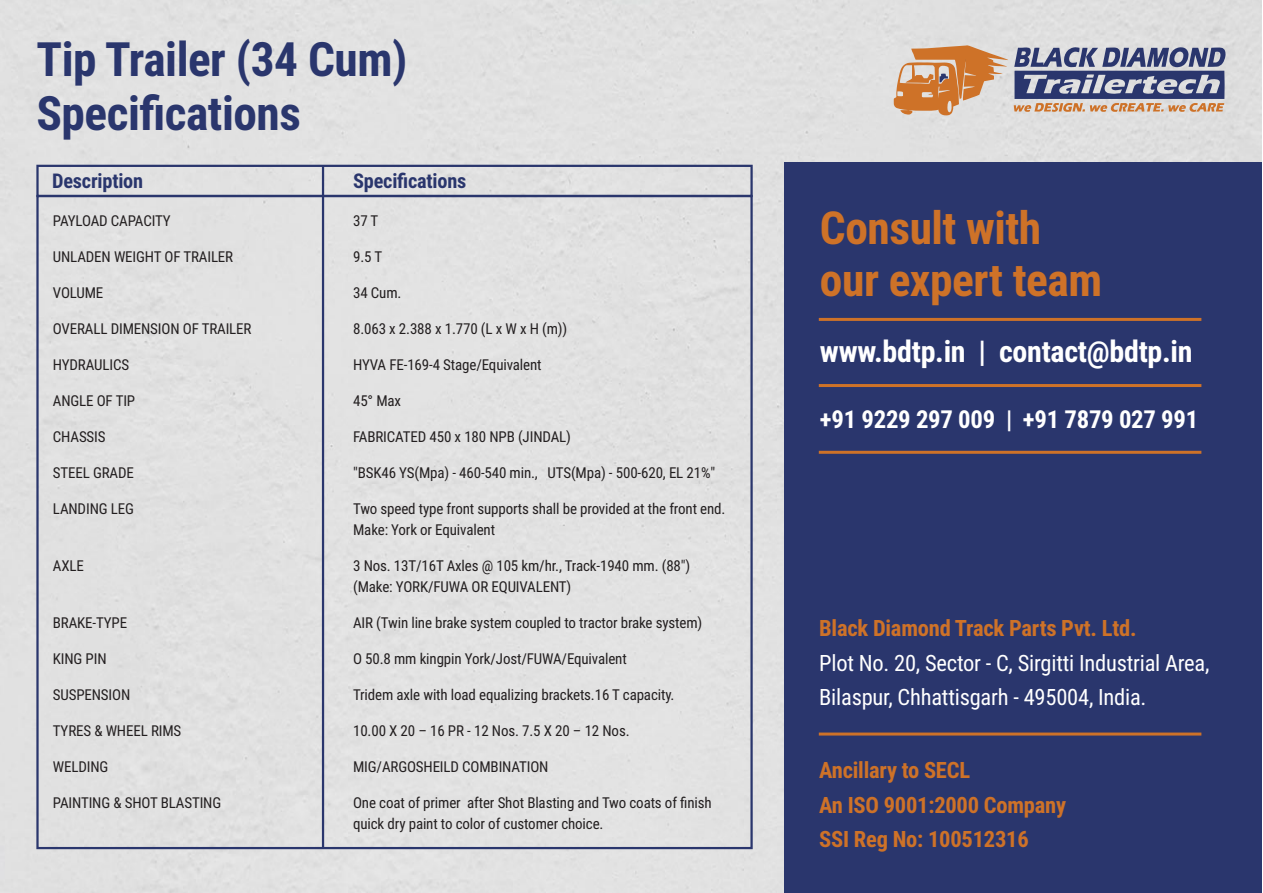
<style>
.page{position:relative;width:1263px;height:893px;background:#fff}
.page>*{position:absolute;margin:0;border:0;box-sizing:border-box;transform-origin:0 0}
.t1{font:700 47.4px/54.2px "Roboto Condensed";letter-spacing:-.01em;color:#2a366d}
.t2{font:700 45.45px/51.9px "Roboto Condensed";letter-spacing:-.01em;color:#ce7228}
.t3{font:700 30px "Roboto Condensed";letter-spacing:-.01em;color:#fff}
.t4{font:700 24.75px "Roboto Condensed";letter-spacing:-.01em;color:#fff}
.t5{font:700 22.5px/34.5px "Roboto Condensed";letter-spacing:-.01em;color:#ce7228}
.t6{font:22.5px/34.5px "Roboto Condensed";letter-spacing:-.01em;color:#fff}
.t7{font:700 20.25px "Roboto Condensed";letter-spacing:-.01em;color:#2a366d}
.t8{font:15px/21px "Roboto Condensed";letter-spacing:-.01em;color:#231f20}
</style>
<div class="page">
<div style="left:0;top:0;width:1262px;height:893px;background:#e1e1e1"></div>
<div style="left:36px;top:165px;width:717px;height:32px;border:2px solid #2a366d"></div>
<div style="left:784px;top:163px;width:478px;height:730px;background:#2a366d"></div>
<svg style="left:1014px;top:47px;width:212px;height:65px;background:#88889d"></svg>
<svg style="left:894px;top:45px;width:114px;height:70px;background:#d5a37c"></svg>
<hr style="left:322px;top:166px;width:2px;height:682px;background:#2a366d">
<hr style="left:819px;top:318px;width:382px;height:3px;background:#ce7228">
<hr style="left:819px;top:384px;width:382px;height:3px;background:#ce7228">
<hr style="left:819px;top:451px;width:382px;height:3px;background:#ce7228">
<hr style="left:819px;top:732px;width:382px;height:3px;background:#ce7228">
<h1 class="t1" style="left:36px;top:33px;width:372px">Tip Trailer (34 Cum)<br>Specifications</h1>
<h3 class="t7" style="left:52px;top:169px;width:92px">Description</h3>
<h3 class="t7" style="left:353px;top:169px;width:115px">Specifications</h3>
<p class="t8" style="left:53px;top:210px;width:119px">PAYLOAD CAPACITY</p>
<p class="t8" style="left:53px;top:246px;width:182px">UNLADEN WEIGHT OF TRAILER</p>
<p class="t8" style="left:53px;top:282px;width:52px">VOLUME</p>
<p class="t8" style="left:53px;top:318px;width:200px">OVERALL DIMENSION OF TRAILER</p>
<p class="t8" style="left:53px;top:354px;width:78px">HYDRAULICS</p>
<p class="t8" style="left:53px;top:390px;width:84px">ANGLE OF TIP</p>
<p class="t8" style="left:53px;top:426px;width:54px">CHASSIS</p>
<p class="t8" style="left:53px;top:462px;width:83px">STEEL GRADE</p>
<p class="t8" style="left:53px;top:498px;width:83px">LANDING LEG</p>
<p class="t8" style="left:53px;top:555px;width:33px">AXLE</p>
<p class="t8" style="left:53px;top:612px;width:76px">BRAKE-TYPE</p>
<p class="t8" style="left:53px;top:648px;width:55px">KING PIN</p>
<p class="t8" style="left:53px;top:684px;width:79px">SUSPENSION</p>
<p class="t8" style="left:53px;top:720px;width:130px">TYRES &amp; WHEEL RIMS</p>
<p class="t8" style="left:53px;top:756px;width:57px">WELDING</p>
<p class="t8" style="left:53px;top:792px;width:170px">PAINTING &amp; SHOT BLASTING</p>
<p class="t8" style="left:353px;top:210px;width:27px">37 T</p>
<p class="t8" style="left:353px;top:246px;width:31px">9.5 T</p>
<p class="t8" style="left:353px;top:282px;width:50px">34 Cum.</p>
<p class="t8" style="left:353px;top:318px;width:216px">8.063 x 2.388 x 1.770 (L x W x H (m))</p>
<p class="t8" style="left:353px;top:354px;width:190px">HYVA FE-169-4 Stage/Equivalent</p>
<p class="t8" style="left:353px;top:390px;width:50px">45° Max</p>
<p class="t8" style="left:353px;top:426px;width:219px">FABRICATED 450 x 180 NPB (JINDAL)</p>
<p class="t8" style="left:353px;top:462px;width:364px">"BSK46 YS(Mpa) - 460-540 min., UTS(Mpa) - 500-620, EL 21%"</p>
<p class="t8" style="left:353px;top:498px;width:374px">Two speed type front supports shall be provided at the front end.<br>Make: York or Equivalent</p>
<p class="t8" style="left:353px;top:555px;width:339px">3 Nos. 13T/16T Axles @ 105 km/hr., Track-1940 mm. (88") (Make: YORK/FUWA OR EQUIVALENT)</p>
<p class="t8" style="left:353px;top:612px;width:351px">AIR (Twin line brake system coupled to tractor brake system)</p>
<p class="t8" style="left:353px;top:648px;width:275px">O 50.8 mm kingpin York/Jost/FUWA/Equivalent</p>
<p class="t8" style="left:353px;top:684px;width:323px">Tridem axle with load equalizing brackets.16 T capacity.</p>
<p class="t8" style="left:353px;top:720px;width:278px">10.00 X 20 – 16 PR - 12 Nos. 7.5 X 20 – 12 Nos.</p>
<p class="t8" style="left:353px;top:756px;width:197px">MIG/ARGOSHEILD COMBINATION</p>
<p class="t8" style="left:353px;top:792px;width:360px">One coat of primer after Shot Blasting and Two coats of finish quick dry paint to color of customer choice.</p>
<h2 class="t2" style="left:820px;top:202px;width:284px">Consult with our expert team</h2>
<h3 class="t3" style="left:820px;top:334px;width:374px">www.bdtp.in | contact@bdtp.in</h3>
<h3 class="t4" style="left:820px;top:405px;width:380px">+91 9229 297 009 | +91 7879 027 991</h3>
<h3 class="t5" style="left:819px;top:611px;width:319px">Black Diamond Track Parts Pvt. Ltd.</h3>
<h3 class="t6" style="left:819px;top:646px;width:392px">Plot No. 20, Sector - C, Sirgitti Industrial Area,<br>Bilaspur, Chhattisgarh - 495004, India.</h3>
<h3 class="t5" style="left:819px;top:753px;width:248px">Ancillary to SECL<br>An ISO 9001:2000 Company<br>SSI Reg No: 100512316</h3>
</div>
